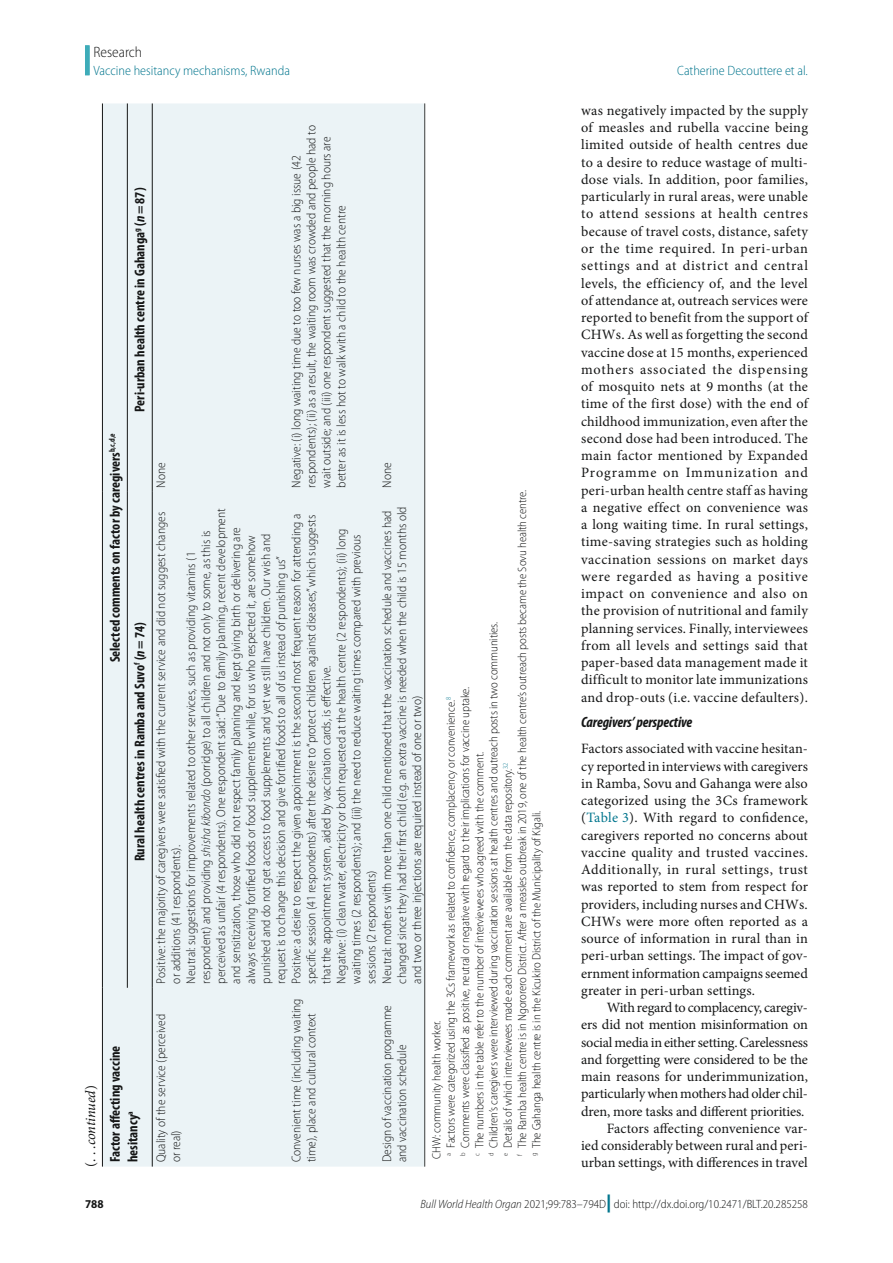
<style>
.page{position:relative;width:893px;height:1263px;background:#fff}
.page>*{position:absolute;margin:0;border:0;box-sizing:border-box;transform-origin:0 0}
.t1{font:italic 700 condensed 15px "Myriad Pro";letter-spacing:-.01em;color:#151616}
.t2{font:300 semi-condensed 15px "Myriad Pro";color:#151616}
.t3{font:14.25px/17.2px "Minion Pro";letter-spacing:-.005em;color:#151616;text-align:justify}
.t4{font:700 condensed 14.25px/17.9px "Myriad Pro";color:#151616}
.t5{font:italic 14.25px "Minion Pro";letter-spacing:-.01em;color:#151616}
.t6{font:300 semi-condensed 13.5px "Myriad Pro";color:#00758d}
.t7{font:300 semi-condensed 12.75px/15px "Myriad Pro";color:#151616}
.t8{font:300 semi-condensed 12px/14.2px "Myriad Pro";letter-spacing:-.01em;color:#151616}
.t9{font:700 semi-condensed 12px "Myriad Pro";color:#151616}
.s1{color:#00758d}
.s2{font-style:italic}
.s3{font-style:normal}
.s4{font-weight:900;font-stretch:normal;font-size:18px;color:#00758d}
</style>
<div class="page">
<div style="left:85px;top:45px;width:5px;height:30px;background:#3eacb9"></div>
<hr style="left:424px;top:103px;width:1px;height:1063px;background:#151616">
<div style="left:103px;top:103px;width:321px;height:1063px;background:#ebf3f6"></div>
<hr style="left:102px;top:988px;width:1px;height:178px;background:#151616">
<hr style="left:102px;top:492px;width:1px;height:496px;background:#151616">
<hr style="left:102px;top:103px;width:1px;height:389px;background:#151616">
<hr style="left:127px;top:492px;width:1px;height:496px;background:#151616">
<hr style="left:127px;top:103px;width:1px;height:389px;background:#151616">
<hr style="left:152px;top:988px;width:1px;height:178px;background:#151616">
<hr style="left:152px;top:492px;width:1px;height:496px;background:#151616">
<hr style="left:152px;top:103px;width:1px;height:389px;background:#151616">
<p class="t2" style="left:94px;top:44px;width:50px">Research</p>
<p class="t6" style="left:94px;top:63px;width:198px">Vaccine hesitancy mechanisms, Rwanda</p>
<p class="t6" style="left:677px;top:63px;width:132px">Catherine Decouttere et al.</p>
<p class="t3" style="left:581px;top:102px;width:228px">was negatively impacted by the supply of measles and rubella vaccine being limited outside of health centres due to a desire to reduce wastage of multi&shy;dose vials. In addition, poor families, particularly in rural areas, were unable to attend sessions at health centres because of travel costs, distance, safety or the time required. In peri-urban settings and at district and central levels, the efficiency of, and the level of attendance at, outreach services were reported to benefit from the support of CHWs. As well as forgetting the second vaccine dose at 15 months, experienced mothers associated the dispensing of mosquito nets at 9 months (at the time of the first dose) with the end of childhood immunization, even after the second dose had been introduced. The main factor mentioned by Expanded Programme on Immunization and peri-urban health centre staff as having a negative effect on convenience was a long waiting time. In rural settings, time-saving strategies such as holding vaccination sessions on market days were regarded as having a positive impact on convenience and also on the provision of nutritional and family planning services. Finally, interviewees from all levels and settings said that paper-based data management made it difficult to monitor late immunizations and drop-outs (i.e. vaccine defaulters).</p>
<p class="t1" style="left:581px;top:714px;width:113px">Caregivers’ perspective</p>
<p class="t3" style="left:581px;top:740px;width:228px">Factors associated with vaccine hesitan&shy;cy reported in interviews with caregivers in Ramba, Sovu and Gahanga were also categorized using the 3Cs framework (<span class="s1">Table 3</span>). With regard to confidence, caregivers reported no concerns about vaccine quality and trusted vaccines.<br>Additionally, in rural settings, trust was reported to stem from respect for providers, including nurses and CHWs.<br>CHWs were more often reported as a source of information in rural than in peri-urban settings. The impact of gov&shy;ernment information campaigns seemed greater in peri-urban settings.</p>
<p class="t3" style="left:581px;top:999px;width:228px;text-align:right">With regard to complacency, caregiv-<br>ers did not mention misinformation on social media in either setting. Carelessness and forgetting were considered to be the main reasons for underimmunization, particularly when mothers had older chil&shy;dren, more tasks and different priorities.<br>Factors affecting convenience var-<br>ied considerably between rural and peri&shy;urban settings, with differences in travel</p>
<p class="t7" style="left:289px;top:488px;width:364px;rotate:-90deg">Negative: (i) long waiting time due to too few nurses was a big issue (42 respondents); (ii) as a result, the waiting room was crowded and people had to wait outside; and (iii) one respondent suggested that the morning hours are better as it is less hot to walk with a child to the health centre</p>
<p class="t4" style="left:131px;top:412px;width:226px;rotate:-90deg">Peri-urban health centre in Gahanga<sup>g</sup> (<span class="s2">n</span>=87)</p>
<p class="t4" style="left:103px;top:861px;width:430px;line-height:24.9px;text-indent:199px;rotate:-90deg">Selected comments on factor by caregivers<sup>b,c,d,e<br></sup>Rural health centres in Ramba and Suvo<sup>f</sup> (<span class="s2">n</span>=74)</p>
<p class="t7" style="left:380px;top:488px;width:27px;rotate:-90deg">None</p>
<p class="t7" style="left:154px;top:488px;width:27px;rotate:-90deg">None</p>
<p class="t8" style="left:430px;top:1158px;width:670px;rotate:-90deg">CHW: community health worker.<br><sup>a</sup> Factors were categorized using the 3Cs framework as related to confidence, complacency or convenience.<sup>8<br></sup><sup>b</sup> Comments were classified as positive, neutral or negative with regard to their implications for vaccine uptake.<br><sup>c</sup> The numbers in the table refer to the number of interviewees who agreed with the comment.<br><sup>d</sup> Children’s caregivers were interviewed during vaccination sessions at health centres and outreach posts in two communities.<br><sup>e</sup> Details of which interviewees made each comment are available from the data repository.<sup>32<br></sup><sup>f</sup> The Ramba health centre is in Ngororero District. After a measles outbreak in 2019, one of the health centre’s outreach posts became the Sovu health centre. <sup>g</sup> The Gahanga health centre is in the Kicukiro District of the Municipality of Kigali.</p>
<p class="t7" style="left:380px;top:983px;width:478px;rotate:-90deg">Neutral: mothers with more than one child mentioned that the vaccination schedule and vaccines had changed since they had their first child (e.g. an extra vaccine is needed when the child is 15 months old and two or three injections are required instead of one or two)</p>
<p class="t7" style="left:154px;top:983px;width:477px;rotate:-90deg">Positive: the majority of caregivers were satisfied with the current service and did not suggest changes or additions (41 respondents).<br>Neutral: suggestions for improvements related to other services, such as providing vitamins (1 respondent) and providing <span class="s2">shisha kibondo</span> (porridge) to all children and not only to some, as this is perceived as unfair (4 respondents). One respondent said: “Due to family planning, recent development and sensitization, those who did not respect family planning and kept giving birth or delivering are always receiving fortified foods or food supplements while, for us who respected it, are somehow punished and do not get access to food supplements and yet we still have children. Our wish and request is to change this decision and give fortified foods to all of us instead of punishing us”</p>
<p class="t7" style="left:289px;top:983px;width:471px;rotate:-90deg">Positive: a desire to respect the given appointment is the second most frequent reason for attending a specific session (41 respondents) after the desire to “protect children against diseases,” which suggests that the appointment system, aided by vaccination cards, is effective.<br>Negative: (i) clean water, electricity or both requested at the health centre (2 respondents); (ii) long waiting times (2 respondents); and (iii) the need to reduce waiting times compared with previous sessions (2 respondents)</p>
<p class="t7" style="left:289px;top:1162px;width:165px;rotate:-90deg">Convenient time (including waiting time), place and cultural context</p>
<p class="t7" style="left:380px;top:1162px;width:159px;rotate:-90deg">Design of vaccination programme and vaccination schedule</p>
<p class="t7" style="left:154px;top:1162px;width:150px;rotate:-90deg">Quality of the service (perceived or real)</p>
<p class="t4" style="left:106px;top:1162px;width:118px;rotate:-90deg">Factor affecting vaccine hesitancy<sup>a</sup></p>
<p class="t5" style="left:82px;top:1166px;width:83px;rotate:-90deg"><span class="s3">(. . .</span>continued<span class="s3">)</span></p>
<p class="t9" style="left:85px;top:1196px;width:20px">788</p>
<p class="t8" style="left:421px;top:1197px;width:389px"><span class="s2">Bull World Health Organ</span> 2021;99:783–794D<span class="s4">|</span> doi: http://dx.doi.org/10.2471/BLT.20.285258</p>
</div>
